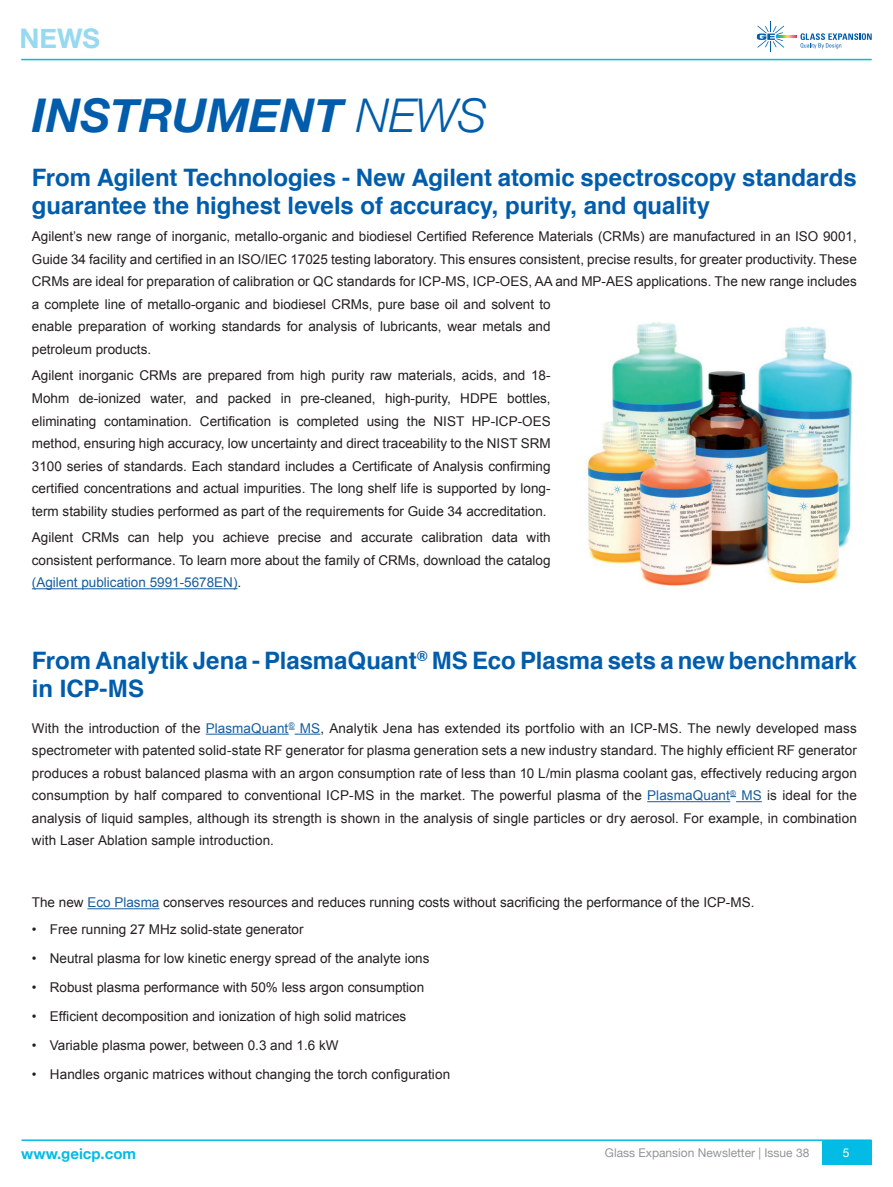
<style>
.page{position:relative;width:893px;height:1187px;background:#fff}
.page>*{position:absolute;margin:0;border:0;box-sizing:border-box;transform-origin:0 0}
.t1{font:italic 700 46.5px "Helvetica Neue";color:#015dab}
.t2{font:700 27px "Helvetica Neue";color:#96d9f0}
.t3{font:700 24px/28.5px "Helvetica";color:#015dab}
.t4{font:700 15px "Helvetica Neue";color:#02bce5}
.t5{font:13.5px/22.5px "Arial";color:#231f20;text-align:justify}
.t6{font:12px "Helvetica Neue";color:#939598}
.t7{font:12px "Helvetica Neue";color:#fff}
.s1{font-weight:300}
.s2{color:#175d9e}
</style>
<div class="page">
<div style="left:822px;top:1140px;width:50px;height:24px;background:#02bce5"></div>
<hr style="left:21px;top:59px;width:851px;height:1px;background:#02bce5">
<hr style="left:22px;top:1139px;width:849px;height:1px;background:#02bce5">
<svg style="left:757px;top:21px;width:115px;height:31px"></svg>
<hr style="left:32px;top:588px;width:206px;height:1px;background:#175d9e">
<img style="left:587px;top:322px;width:265px;height:264px">
<hr style="left:206px;top:733px;width:83px;height:1px;background:#175d9e">
<svg style="left:289px;top:728px;width:31px;height:6px"></svg>
<hr style="left:647px;top:801px;width:83px;height:1px;background:#175d9e">
<svg style="left:730px;top:796px;width:32px;height:6px"></svg>
<hr style="left:87px;top:908px;width:72px;height:1px;background:#175d9e">
<h2 class="t2" style="left:20px;top:17px;width:82px">NEWS</h2>
<h1 class="t1" style="left:32px;top:78px;width:456px">INSTRUMENT <span class="s1">NEWS</span></h1>
<h3 class="t3" style="left:32px;top:163px;width:826px">From Agilent Technologies - New Agilent atomic spectroscopy standards guarantee the highest levels of accuracy, purity, and quality</h3>
<p class="t5" style="left:32px;top:225px;width:826px;text-align:left">Agilent’s new range of inorganic, metallo-organic and biodiesel Certified Reference Materials (CRMs) are manufactured in an ISO 9001, Guide 34 facility and certified in an ISO/IEC 17025 testing laboratory. This ensures consistent, precise results, for greater productivity. These CRMs are ideal for preparation of calibration or QC standards for ICP-MS, ICP-OES, AA and MP-AES applications. The new range includes a complete line of metallo-organic and biodiesel CRMs, pure base oil and solvent to<br>enable preparation of working standards for analysis of lubricants, wear metals and<br>petroleum products.</p>
<p class="t5" style="left:32px;top:364px;width:520px">Agilent inorganic CRMs are prepared from high purity raw materials, acids, and 18- Mohm de-ionized water, and packed in pre-cleaned, high-purity, HDPE bottles, eliminating contamination. Certification is completed using the NIST HP-ICP-OES method, ensuring high accuracy, low uncertainty and direct traceability to the NIST SRM 3100 series of standards. Each standard includes a Certificate of Analysis confirming certified concentrations and actual impurities. The long shelf life is supported by long&shy;term stability studies performed as part of the requirements for Guide 34 accreditation.</p>
<p class="t5" style="left:32px;top:526px;width:520px">Agilent CRMs can help you achieve precise and accurate calibration data with consistent performance. To learn more about the family of CRMs, download the catalog <span class="s2">(Agilent publication 5991-5678EN)</span>.</p>
<h3 class="t3" style="left:32px;top:646px;width:826px">From Analytik Jena - PlasmaQuant<sup>®</sup> MS Eco Plasma sets a new benchmark in ICP-MS</h3>
<p class="t5" style="left:32px;top:716px;width:826px">With the introduction of the <span class="s2">PlasmaQuant</span><sup>®</sup> <span class="s2">MS</span>, Analytik Jena has extended its portfolio with an ICP-MS. The newly developed mass spectrometer with patented solid-state RF generator for plasma generation sets a new industry standard. The highly efficient RF generator produces a robust balanced plasma with an argon consumption rate of less than 10 L/min plasma coolant gas, effectively reducing argon consumption by half compared to conventional ICP-MS in the market. The powerful plasma of the <span class="s2">PlasmaQuant</span><sup>®</sup> <span class="s2">MS</span> is ideal for the analysis of liquid samples, although its strength is shown in the analysis of single particles or dry aerosol. For example, in combination with Laser Ablation sample introduction.</p>
<p class="t5" style="left:32px;top:891px;width:724px">The new <span class="s2">Eco Plasma</span> conserves resources and reduces running costs without sacrificing the performance of the ICP-MS.</p>
<p class="t5" style="left:32px;top:918px;width:273px">• Free running 27 MHz solid-state generator</p>
<p class="t5" style="left:32px;top:947px;width:399px">• Neutral plasma for low kinetic energy spread of the analyte ions</p>
<p class="t5" style="left:32px;top:975px;width:394px">• Robust plasma performance with 50% less argon consumption</p>
<p class="t5" style="left:32px;top:1004px;width:376px">• Efficient decomposition and ionization of high solid matrices</p>
<p class="t5" style="left:32px;top:1033px;width:308px">• Variable plasma power, between 0.3 and 1.6 kW</p>
<p class="t5" style="left:32px;top:1062px;width:420px">• Handles organic matrices without changing the torch configuration</p>
<p class="t4" style="left:21px;top:1141px;width:116px">www.geicp.com</p>
<p class="t6" style="left:605px;top:1143px;width:206px">Glass Expansion Newsletter | Issue 38</p>
<p class="t7" style="left:843px;top:1143px;width:8px">5</p>
</div>
